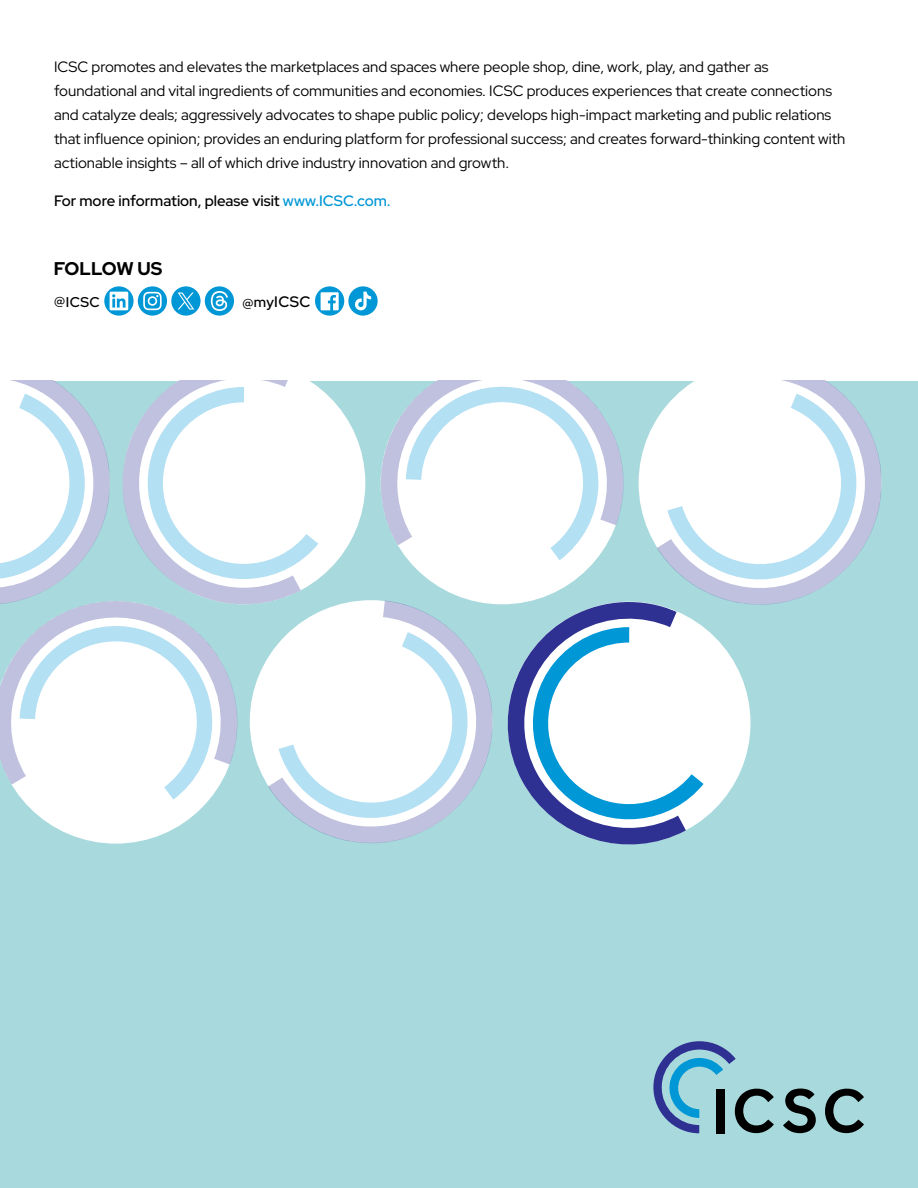
<style>
.page{position:relative;width:918px;height:1188px;background:#fff}
.page>*{position:absolute;margin:0;border:0;box-sizing:border-box;transform-origin:0 0}
.t1{font:700 18.45px "Red Hat Display";letter-spacing:-.01em;color:#000}
.t2{font:500 15.15px "Red Hat Display";color:#000}
.t3{font:15px/24px "Red Hat Display";color:#000}
.t4{font:500 15px "Red Hat Display";color:#000}
.t5{font:500 14.1px "Red Hat Display";color:#000}
.s1{color:#0097d6}
.s2{font-size:14.1px}
</style>
<div class="page">
<div style="left:0;top:381px;width:918px;height:806px;background:#a8d9dc"></div>
<div style="left:639px;top:362px;width:242px;height:242px;background:#fff;border-radius:50%"></div>
<div style="left:250px;top:600px;width:242px;height:243px;background:#fff;border-radius:50%"></div>
<div style="left:123px;top:362px;width:242px;height:242px;background:#fff;border-radius:50%"></div>
<div style="left:508px;top:602px;width:243px;height:242px;background:#fff;border-radius:50%"></div>
<div style="left:381px;top:362px;width:242px;height:242px;background:#fff;border-radius:50%"></div>
<svg style="left:0;top:380px;width:110px;height:204px;background:#dbe9f2"></svg>
<svg style="left:657px;top:380px;width:224px;height:225px"></svg>
<svg style="left:667px;top:394px;width:202px;height:198px"></svg>
<svg style="left:268px;top:600px;width:224px;height:243px;fill:#aed9dc"></svg>
<svg style="left:279px;top:632px;width:201px;height:199px"></svg>
<svg style="left:122px;top:380px;width:179px;height:238px"></svg>
<svg style="left:136px;top:387px;width:182px;height:204px"></svg>
<svg style="left:505px;top:597px;width:181px;height:248px"></svg>
<svg style="left:521px;top:627px;width:183px;height:204px"></svg>
<svg style="left:364px;top:380px;width:260px;height:165px"></svg>
<svg style="left:406px;top:385px;width:194px;height:175px"></svg>
<svg style="left:12px;top:785px;width:208px;height:59px;fill:#fff"></svg>
<svg style="left:0;top:584px;width:240px;height:201px"></svg>
<svg style="left:20px;top:624px;width:194px;height:176px;background:#edf5fa"></svg>
<svg style="left:315px;top:286px;width:29px;height:30px"></svg>
<svg style="left:321px;top:292px;width:18px;height:18px"></svg>
<svg style="left:348px;top:286px;width:30px;height:30px"></svg>
<svg style="left:352px;top:292px;width:19px;height:18px"></svg>
<svg style="left:138px;top:286px;width:29px;height:30px"></svg>
<svg style="left:143px;top:292px;width:19px;height:18px"></svg>
<svg style="left:104px;top:286px;width:30px;height:30px"></svg>
<svg style="left:110px;top:292px;width:18px;height:18px"></svg>
<svg style="left:171px;top:286px;width:30px;height:30px"></svg>
<svg style="left:178px;top:293px;width:16px;height:16px"></svg>
<div style="left:205px;top:286px;width:29px;height:30px;background:#0097d6;border-radius:50%"></div>
<svg style="left:211px;top:291px;width:17px;height:20px"></svg>
<div style="left:716px;top:1089px;width:8px;height:45px;background:#000"></div>
<svg style="left:653px;top:1041px;width:121px;height:92px"></svg>
<svg style="left:783px;top:1088px;width:33px;height:45px"></svg>
<svg style="left:825px;top:1089px;width:39px;height:44px"></svg>
<p class="t3" style="left:54px;top:55px;width:793px">ICSC promotes and elevates the marketplaces and spaces where people shop, dine, work, play, and gather as foundational and vital ingredients of communities and economies. ICSC produces experiences that create connections and catalyze deals; aggressively advocates to shape public policy; develops high-impact marketing and public relations that influence opinion; provides an enduring platform for professional success; and creates forward-thinking content with actionable insights – all of which drive industry innovation and growth.</p>
<p class="t4" style="left:54px;top:191px;width:338px">For more information, please visit <span class="s1">www.ICSC.com.</span></p>
<p class="t1" style="left:54px;top:257px;width:110px">FOLLOW US</p>
<p class="t5" style="left:54px;top:293px;width:47px">@ICSC</p>
<p class="t2" style="left:243px;top:292px;width:69px"><span class="s2">@my</span>ICSC</p>
</div>
